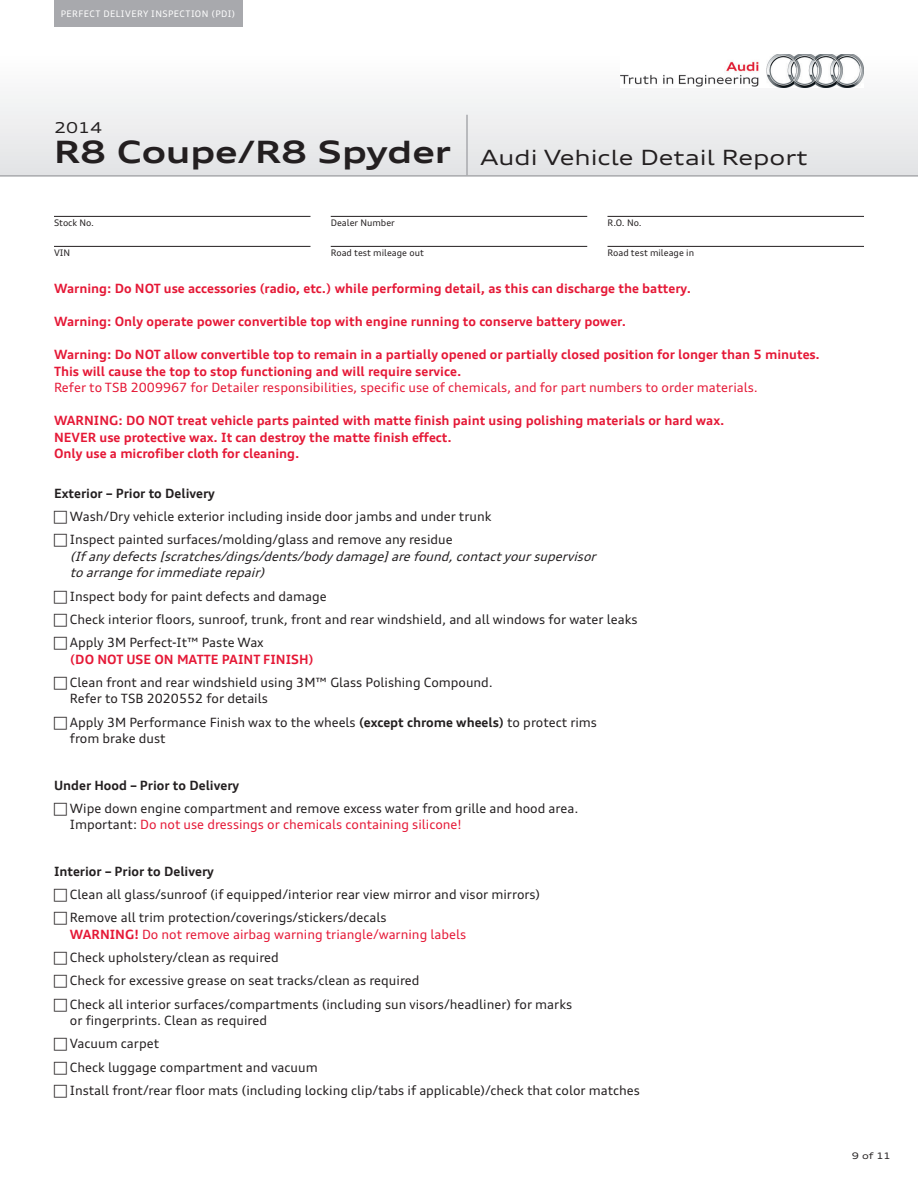
<style>
.page{position:relative;width:918px;height:1188px;background:#fff}
.page>*{position:absolute;margin:0;border:0;box-sizing:border-box;transform-origin:0 0}
.t1{font:700 expanded 30.75px "Audi Type";color:#231f20}
.t2{font:expanded 21px "Audi Type";color:#231f20}
.t3{font:expanded 15px "Audi Type";color:#231f20}
.t4{font:12.75px/23.2px "Audi Type";color:#231f20}
.t5{font:700 12.75px/16.5px "Audi Type";color:#e51836}
.t6{font:italic 12.75px/16.5px "Audi Type";color:#231f20}
.t7{font:12.75px "Audi Type";color:#e51836}
.t8{font:700 12.75px "Audi Type";color:#231f20}
.t9{font:9px "Audi Type";color:#231f20}
.t10{font:9px "Audi Type";letter-spacing:.05em;color:#fff}
.t11{font:expanded 9px "Audi Type";color:#231f20}
.s1{font-weight:700}
.s2{color:#e51836}
.s3{font-weight:700;color:#e51836}
</style>
<div class="page">
<div style="left:0;top:54px;width:918px;height:122px;background:linear-gradient(to bottom,#fefefe,#e2e3e5)"></div>
<hr style="left:0;top:175px;width:918px;height:2px;background:#a8a9ad">
<img style="left:620px;top:54px;width:244px;height:34px">
<hr style="left:466px;top:115px;width:2px;height:61px;background:#a8a9ad">
<hr style="left:54px;top:216px;width:256px;height:1px;background:#231f20">
<hr style="left:331px;top:216px;width:256px;height:1px;background:#231f20">
<hr style="left:54px;top:246px;width:256px;height:1px;background:#231f20">
<hr style="left:331px;top:246px;width:256px;height:1px;background:#231f20">
<hr style="left:608px;top:216px;width:256px;height:1px;background:#231f20">
<hr style="left:608px;top:246px;width:256px;height:1px;background:#231f20">
<div style="left:54px;top:0;width:189px;height:27px;background:#a8a9ad"></div>
<p class="t10" style="left:61px;top:8px;width:176px">PERFECT DELIVERY INSPECTION (PDI)</p>
<p class="t3" style="left:54px;top:118px;width:49px">2014</p>
<h1 class="t1" style="left:54px;top:131px;width:398px">R8 Coupe/R8 Spyder</h1>
<p class="t9" style="left:54px;top:217px;width:42px">Stock No.</p>
<p class="t9" style="left:331px;top:217px;width:66px">Dealer Number</p>
<p class="t9" style="left:54px;top:247px;width:18px">VIN</p>
<p class="t9" style="left:331px;top:247px;width:95px">Road test mileage out</p>
<h2 class="t2" style="left:481px;top:144px;width:329px">Audi Vehicle Detail Report</h2>
<p class="t9" style="left:608px;top:217px;width:36px">R.O. No.</p>
<p class="t9" style="left:608px;top:247px;width:88px">Road test mileage in</p>
<p class="t5" style="left:54px;top:280px;width:639px">Warning: Do NOT use accessories (radio, etc.) while performing detail, as this can discharge the battery.</p>
<p class="t5" style="left:54px;top:313px;width:574px">Warning: Only operate power convertible top with engine running to conserve battery power.</p>
<p class="t5" style="left:54px;top:346px;width:767px">Warning: Do NOT allow convertible top to remain in a partially opened or partially closed position for longer than 5 minutes.<br>This will cause the top to stop functioning and will require service.</p>
<p class="t7" style="left:54px;top:380px;width:705px">Refer to TSB 2009967 for Detailer responsibilities, specific use of chemicals, and for part numbers to order materials.</p>
<p class="t5" style="left:54px;top:412px;width:672px">WARNING: DO NOT treat vehicle parts painted with matte finish paint using polishing materials or hard wax.<br>NEVER use protective wax. It can destroy the matte finish effect.<br>Only use a microfiber cloth for cleaning.</p>
<p class="t8" style="left:54px;top:485px;width:163px">Exterior – Prior to Delivery</p>
<p class="t4" style="left:67px;top:505px;width:426px">F Wash/Dry vehicle exterior including inside door jambs and under trunk<br>F Inspect painted surfaces/molding/glass and remove any residue</p>
<p class="t6" style="left:70px;top:548px;width:531px">(Ifany defects[scratches/dings/dents/body damage]arefound,contactyoursupervisor toarrangeforimmediaterepair)</p>
<p class="t4" style="left:67px;top:584px;width:572px">F Inspect body for paint defects and damage<br>F Check interior floors, sunroof, trunk, front and rear windshield, and all windows for water leaks<br>F Apply 3M Perfect-It™ Paste Wax</p>
<p class="t5" style="left:70px;top:651px;width:246px">(DO NOT USE ON MATTE PAINT FINISH)</p>
<p class="t4" style="left:67px;top:674px;width:428px;line-height:16.5px">F Clean front and rear windshield using 3M™ Glass Polishing Compound.<br>Refer to TSB 2020552 for details</p>
<p class="t4" style="left:67px;top:714px;width:532px;line-height:16.5px">F Apply 3M Performance Finish wax to the wheels <span class="s1">(except chrome wheels)</span> to protect rims from brake dust</p>
<p class="t8" style="left:54px;top:777px;width:187px">Under Hood – Prior to Delivery</p>
<p class="t4" style="left:67px;top:800px;width:513px;line-height:16.5px">F Wipe down engine compartment and remove excess water from grille and hood area.<br>Important: <span class="s2">Do not use dressings or chemicals containing silicone!</span></p>
<p class="t8" style="left:54px;top:863px;width:161px">Interior – Prior to Delivery</p>
<p class="t4" style="left:67px;top:883px;width:475px">F Clean all glass/sunroof (if equipped/interior rear view mirror and visor mirrors)<br>F Remove all trim protection/coverings/stickers/decals</p>
<p class="t4" style="left:67px;top:923px;width:507px"><span class="s3">WARNING!</span> <span class="s2">Do not remove airbag warning triangle/warning labels<br></span>F Check upholstery/clean as required<br>F Check for excessive grease on seat tracks/clean as required<br>F Check all interior surfaces/compartments (including sun visors/headliner) for marks</p>
<p class="t4" style="left:67px;top:1009px;width:575px">or fingerprints. Clean as required<br>F Vacuum carpet<br>F Check luggage compartment and vacuum<br>F Install front/rear floor mats (including locking clip/tabs if applicable)/check that color matches</p>
<p class="t11" style="left:852px;top:1149px;width:40px">9 of 11</p>
</div>
